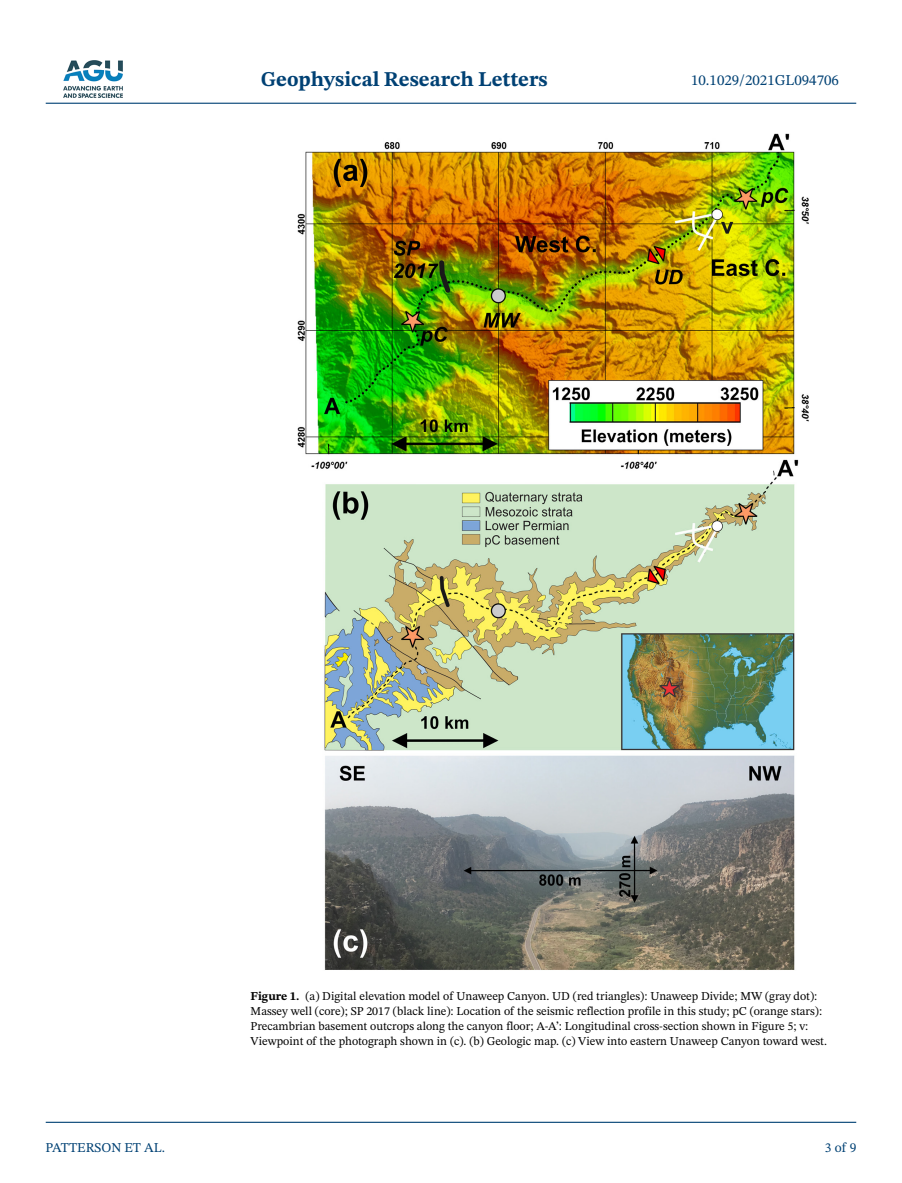
<style>
.page{position:relative;width:902px;height:1183px;background:#fff}
.page>*{position:absolute;margin:0;border:0;box-sizing:border-box;transform-origin:0 0}
.t1{font:700 21px "STIX Two Text";color:#004174}
.t2{font:15px "STIX Two Text";color:#004174}
.t3{font:13.5px "STIX Two Text";color:#004174}
.t4{font:12px/15px "STIX Two Text";color:#000}
.s1{font-weight:700}
</style>
<div class="page">
<img style="left:63px;top:60px;width:60px;height:38px">
<hr style="left:46px;top:103px;width:810px;height:1px;background:#004174">
<hr style="left:46px;top:1121px;width:810px;height:1px;background:#004174">
<img style="left:297px;top:134px;width:512px;height:836px">
<h1 class="t1" style="left:261px;top:64px;width:288px">Geophysical Research Letters</h1>
<p class="t2" style="left:691px;top:69px;width:149px">10.1029/2021GL094706</p>
<p class="t3" style="left:45px;top:1137px;width:121px">PATTERSON ET AL.</p>
<p class="t4" style="left:250px;top:987px;width:578px"><span class="s1">Figure 1.</span> (a) Digital elevation model of Unaweep Canyon. UD (red triangles): Unaweep Divide; MW (gray dot):<br>Massey well (core); SP 2017 (black line): Location of the seismic reflection profile in this study; pC (orange stars):<br>Precambrian basement outcrops along the canyon floor; A-A’: Longitudinal cross-section shown in Figure 5; v:<br>Viewpoint of the photograph shown in (c). (b) Geologic map. (c) View into eastern Unaweep Canyon toward west.</p>
<p class="t3" style="left:824px;top:1137px;width:33px">3 of 9</p>
</div>
